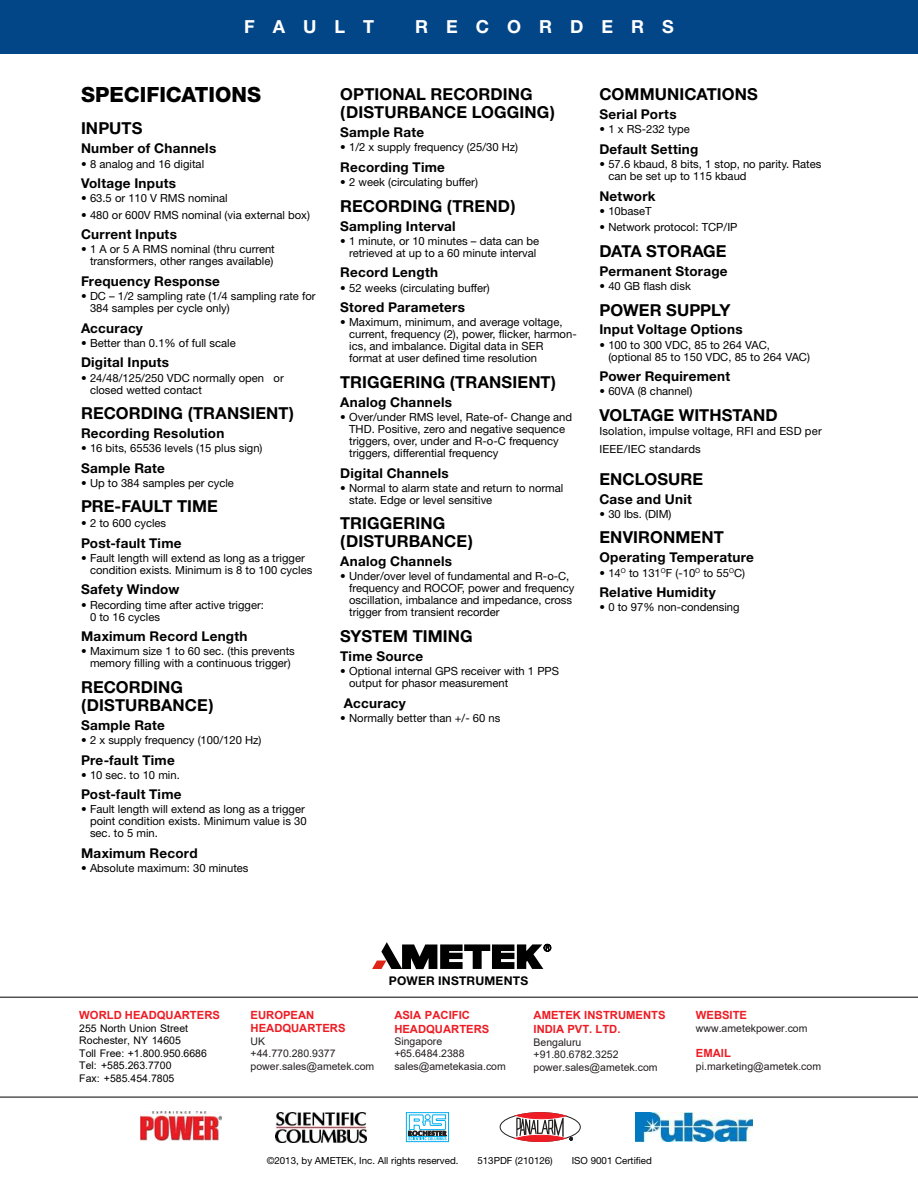
<style>
.page{position:relative;width:918px;height:1188px;background:#fff}
.page>*{position:absolute;margin:0;border:0;box-sizing:border-box;transform-origin:0 0}
.t1{font:800 21px "Helvetica Neue";color:#000}
.t2{font:700 18px "Helvetica Neue";letter-spacing:1em;color:#fff}
.t3{font:700 16.5px/18px "Helvetica Neue";letter-spacing:.005em;color:#000}
.t4{font:700 13.5px "Helvetica Neue";letter-spacing:.02em;color:#000}
.t5{font:700 12px "Helvetica Neue";letter-spacing:.02em;color:#000}
.t6{font:11.25px/12px "Helvetica Neue";color:#000}
.t7{font:700 11.25px/13.4px "Arial";color:#ed1c24}
.t8{font:10.5px/12.5px "Arial";color:#231f1f}
.t9{font:10.5px/12.5px "Arial";color:#000}
.t10{font:9.75px "Helvetica Neue";color:#000}
</style>
<div class="page">
<div style="left:0;top:0;width:918px;height:54px;background:#034688"></div>
<hr style="left:0;top:1097px;width:918px;height:1px;background:#000">
<svg style="left:372px;top:942px;width:179px;height:27px"></svg>
<hr style="left:0;top:997px;width:918px;height:1px;background:#000">
<svg style="left:406px;top:1112px;width:43px;height:30px"></svg>
<svg style="left:408px;top:1114px;width:39px;height:26px"></svg>
<hr style="left:408px;top:1136px;width:38px;height:1px;background:#00adef">
<svg style="left:500px;top:1112px;width:81px;height:30px"></svg>
<div style="left:516px;top:1112px;width:50px;height:7px;background:#ee1c24;border:1px solid #ee1c24;border-radius:50%"></div>
<div style="left:515px;top:1135px;width:50px;height:7px;background:#ee1c24;border:1px solid #ee1c24;border-radius:50%"></div>
<svg style="left:516px;top:1118px;width:48px;height:19px"></svg>
<img style="left:276px;top:1112px;width:91px;height:30px">
<img style="left:636px;top:1112px;width:117px;height:29px">
<img style="left:141px;top:1111px;width:81px;height:29px">
<h2 class="t2" style="left:244px;top:15px;width:132px">FAULT</h2>
<h2 class="t2" style="left:415px;top:15px;width:260px">RECORDERS</h2>
<h1 class="t1" style="left:81px;top:83px;width:182px">SPECIFICATIONS</h1>
<h3 class="t3" style="left:81px;top:119px;width:40px">Inputs</h3>
<p class="t4" style="left:81px;top:140px;width:137px">Number of Channels</p>
<p class="t6" style="left:81px;top:157px;width:125px">• 8 analog and 16 digital</p>
<p class="t4" style="left:81px;top:175px;width:97px">Voltage Inputs</p>
<p class="t6" style="left:81px;top:192px;width:148px">• 63.5 or 110 V RMS nominal</p>
<p class="t6" style="left:81px;top:208px;width:231px">• 480 or 600V RMS nominal (via external box)</p>
<p class="t4" style="left:81px;top:226px;width:97px">Current Inputs</p>
<p class="t6" style="left:81px;top:243px;width:195px;text-align:right">• 1 A or 5 A RMS nominal (thru current transformers, other ranges available)</p>
<p class="t4" style="left:81px;top:273px;width:141px">Frequency Response</p>
<p class="t6" style="left:90px;top:290px;width:227px;text-indent:-9px">• DC – 1/2 sampling rate (1/4 sampling rate for<br>384 samples per cycle only)</p>
<p class="t4" style="left:81px;top:319px;width:63px">Accuracy</p>
<p class="t6" style="left:81px;top:337px;width:156px">• Better than 0.1% of full scale</p>
<p class="t4" style="left:81px;top:354px;width:90px">Digital Inputs</p>
<p class="t6" style="left:90px;top:371px;width:195px;text-indent:-9px">• 24/48/125/250 VDC normally open or closed wetted contact</p>
<h3 class="t3" style="left:81px;top:404px;width:215px">RECORDING (TRANSIENT)</h3>
<p class="t4" style="left:81px;top:425px;width:145px">Recording Resolution</p>
<p class="t6" style="left:81px;top:442px;width:183px">• 16 bits, 65536 levels (15 plus sign)</p>
<p class="t4" style="left:81px;top:460px;width:85px">Sample Rate</p>
<p class="t6" style="left:81px;top:477px;width:154px">• Up to 384 samples per cycle</p>
<h3 class="t3" style="left:81px;top:497px;width:12px">Pre</h3>
<h3 class="t3" style="left:115px;top:497px;width:10px">-fault</h3>
<h3 class="t3" style="left:177px;top:497px;width:41px">Time</h3>
<p class="t6" style="left:81px;top:517px;width:87px">• 2 to 600 cycles</p>
<p class="t4" style="left:81px;top:535px;width:102px">Post-fault Time</p>
<p class="t6" style="left:90px;top:552px;width:224px;text-indent:-9px">• Fault length will extend as long as a trigger condition exists. Minimum is 8 to 100 cycles</p>
<p class="t4" style="left:81px;top:581px;width:100px">Safety Window</p>
<p class="t6" style="left:90px;top:598px;width:175px;text-indent:-9px">• Recording time after active trigger:<br>0 to 16 cycles</p>
<p class="t4" style="left:81px;top:628px;width:168px">Maximum Record Length</p>
<p class="t6" style="left:81px;top:645px;width:215px;text-align:center">• Maximum size 1 to 60 sec. (this prevents memory filling with a continuous trigger)</p>
<h3 class="t3" style="left:81px;top:678px;width:134px">RECORDING (DISTURBANCE)</h3>
<p class="t4" style="left:81px;top:717px;width:85px">Sample Rate</p>
<p class="t6" style="left:81px;top:734px;width:182px">• 2 x supply frequency (100/120 Hz)</p>
<p class="t4" style="left:81px;top:751px;width:95px">Pre-fault Time</p>
<p class="t6" style="left:81px;top:769px;width:100px">• 10 sec. to 10 min.</p>
<p class="t4" style="left:81px;top:786px;width:102px">Post-fault Time</p>
<p class="t6" style="left:90px;top:803px;width:218px;text-indent:-9px">• Fault length will extend as long as a trigger point condition exists. Minimum value is 30 sec. to 5 min.</p>
<p class="t4" style="left:81px;top:845px;width:118px">Maximum Record</p>
<p class="t6" style="left:81px;top:862px;width:169px">• Absolute maximum: 30 minutes</p>
<h3 class="t3" style="left:340px;top:85px;width:216px">OPTIONAL RECORDING (DISTURBANCE LOGGING)</h3>
<p class="t4" style="left:340px;top:124px;width:85px">Sample Rate</p>
<p class="t6" style="left:340px;top:141px;width:179px">• 1/2 x supply frequency (25/30 Hz)</p>
<p class="t4" style="left:340px;top:159px;width:106px">Recording Time</p>
<p class="t6" style="left:340px;top:176px;width:139px">• 2 week (circulating buffer)</p>
<h3 class="t3" style="left:340px;top:197px;width:177px">RECORDING (TREND)</h3>
<p class="t4" style="left:340px;top:218px;width:117px">Sampling Interval</p>
<p class="t6" style="left:340px;top:235px;width:201px;text-align:center">• 1 minute, or 10 minutes – data can be retrieved at up to a 60 minute interval</p>
<p class="t4" style="left:340px;top:264px;width:99px">Record Length</p>
<p class="t6" style="left:340px;top:281px;width:151px">• 52 weeks (circulating buffer)</p>
<p class="t4" style="left:340px;top:299px;width:126px">Stored Parameters</p>
<p class="t6" style="left:349px;top:316px;width:229px;text-indent:-9px">• Maximum, minimum, and average voltage, current, frequency (2), power, flicker, harmon&shy;ics, and imbalance. Digital data in SER format at user defined time resolution</p>
<h3 class="t3" style="left:340px;top:373px;width:217px">TRIGGERING (TRANSIENT)</h3>
<p class="t4" style="left:340px;top:394px;width:114px">Analog Channels</p>
<p class="t6" style="left:349px;top:411px;width:224px;text-indent:-9px">• Over/under RMS level, Rate-of- Change and THD. Positive, zero and negative sequence triggers, over, under and R-o-C frequency triggers, differential frequency</p>
<p class="t4" style="left:340px;top:464px;width:110px">Digital Channels</p>
<p class="t6" style="left:349px;top:482px;width:216px;text-indent:-9px">• Normal to alarm state and return to normal state. Edge or level sensitive</p>
<h3 class="t3" style="left:340px;top:514px;width:134px">TRIGGERING (DISTURBANCE)</h3>
<p class="t4" style="left:340px;top:553px;width:114px">Analog Channels</p>
<p class="t6" style="left:349px;top:570px;width:227px;text-indent:-9px">• Under/over level of fundamental and R-o-C, frequency and ROCOF, power and frequency oscillation, imbalance and impedance, cross trigger from transient recorder</p>
<h3 class="t3" style="left:340px;top:627px;width:134px">SYSTEM TIMING</h3>
<p class="t4" style="left:340px;top:648px;width:85px">Time Source</p>
<p class="t6" style="left:349px;top:665px;width:212px;text-indent:-9px">• Optional internal GPS receiver with 1 PPS output for phasor measurement</p>
<p class="t4" style="left:344px;top:694px;width:63px">Accuracy</p>
<p class="t6" style="left:340px;top:712px;width:162px">• Normally better than +/- 60 ns</p>
<h3 class="t3" style="left:599px;top:85px;width:160px">COMM UNICATIONS</h3>
<p class="t4" style="left:599px;top:106px;width:79px">Serial Ports</p>
<p class="t6" style="left:599px;top:123px;width:92px">• 1 x RS-232 type</p>
<p class="t4" style="left:599px;top:141px;width:101px">Default Setting</p>
<p class="t6" style="left:608px;top:158px;width:215px;text-indent:-9px">• 57.6 kbaud, 8 bits, 1 stop, no parity. Rates can be set up to 115 kbaud</p>
<p class="t4" style="left:599px;top:188px;width:58px">Network</p>
<p class="t6" style="left:599px;top:205px;width:54px">• 10baseT</p>
<p class="t6" style="left:599px;top:221px;width:140px">• Network protocol: TCP/IP</p>
<h3 class="t3" style="left:599px;top:242px;width:129px">DATA STORAGE</h3>
<p class="t4" style="left:599px;top:263px;width:130px">Permanent Storage</p>
<p class="t6" style="left:599px;top:280px;width:93px">• 40 GB flash disk</p>
<h3 class="t3" style="left:599px;top:300px;width:133px">POWER SUPPLY</h3>
<p class="t4" style="left:599px;top:321px;width:145px">Input Voltage Options</p>
<p class="t6" style="left:608px;top:338px;width:203px;text-indent:-9px">• 100 to 300 VDC, 85 to 264 VAC, (optional 85 to 150 VDC, 85 to 264 VAC)</p>
<p class="t4" style="left:599px;top:368px;width:132px">Power Requirement</p>
<p class="t6" style="left:599px;top:385px;width:94px">• 60VA (8 channel)</p>
<h3 class="t3" style="left:599px;top:406px;width:180px">VOLTAGE WITHSTAND</h3>
<p class="t6" style="left:599px;top:422px;width:224px;line-height:18px">Isolation, impulse voltage, RFI and ESD per<br>IEEE/IEC standards</p>
<h3 class="t3" style="left:599px;top:470px;width:105px">ENCLOSURE</h3>
<p class="t4" style="left:599px;top:491px;width:94px">Case and Unit</p>
<p class="t6" style="left:599px;top:508px;width:74px">• 30 lbs. (DIM)</p>
<h3 class="t3" style="left:599px;top:528px;width:126px">ENVIRONM ENT</h3>
<p class="t4" style="left:599px;top:549px;width:156px">Operating Temperature</p>
<p class="t6" style="left:599px;top:566px;width:147px">• 14<sup>O</sup> to 131<sup>O</sup>F (-10<sup>O</sup> to 55<sup>O</sup>C)</p>
<p class="t4" style="left:599px;top:584px;width:118px">Relative Humidity</p>
<p class="t6" style="left:599px;top:601px;width:142px">• 0 to 97% non-condensing</p>
<p class="t5" style="left:389px;top:973px;width:141px">POWER INSTRUMENTS</p>
<p class="t7" style="left:79px;top:1009px;width:142px">WORLD HEADQUARTERS</p>
<p class="t9" style="left:79px;top:1022px;width:129px">255 North Union Street<br>Rochester, NY 14605<br>Toll Free: +1.800.950.6686<br>Tel: +585.263.7700<br>Fax: +585.454.7805</p>
<p class="t7" style="left:251px;top:1008px;width:96px">EUROPEAN<br>HEADQUARTERS</p>
<p class="t8" style="left:251px;top:1035px;width:125px">UK<br>+44.770.280.9377 power.sales@ametek.com</p>
<p class="t7" style="left:394px;top:1009px;width:97px">ASIA PACIFIC<br>HEADQUARTERS</p>
<p class="t8" style="left:394px;top:1035px;width:113px">Singapore +65.6484.2388 sales@ametekasia.com</p>
<p class="t7" style="left:534px;top:1009px;width:134px">AMETEK INSTRUMENTS<br>INDIA PVT. LTD.</p>
<p class="t8" style="left:534px;top:1036px;width:126px">Bengaluru +91.80.6782.3252 power.sales@ametek.com</p>
<p class="t7" style="left:696px;top:1009px;width:53px">WEBSITE</p>
<p class="t8" style="left:696px;top:1022px;width:113px">www.ametekpower.com</p>
<p class="t7" style="left:696px;top:1047px;width:37px">EMAIL</p>
<p class="t8" style="left:696px;top:1060px;width:127px">pi.marketing@ametek.com</p>
<p class="t10" style="left:267px;top:1155px;width:193px">©2013, by AMETEK, Inc. All rights reserved.</p>
<p class="t10" style="left:477px;top:1155px;width:77px">513PDF (210126)</p>
<p class="t10" style="left:572px;top:1155px;width:82px">ISO 9001 Certified</p>
</div>
